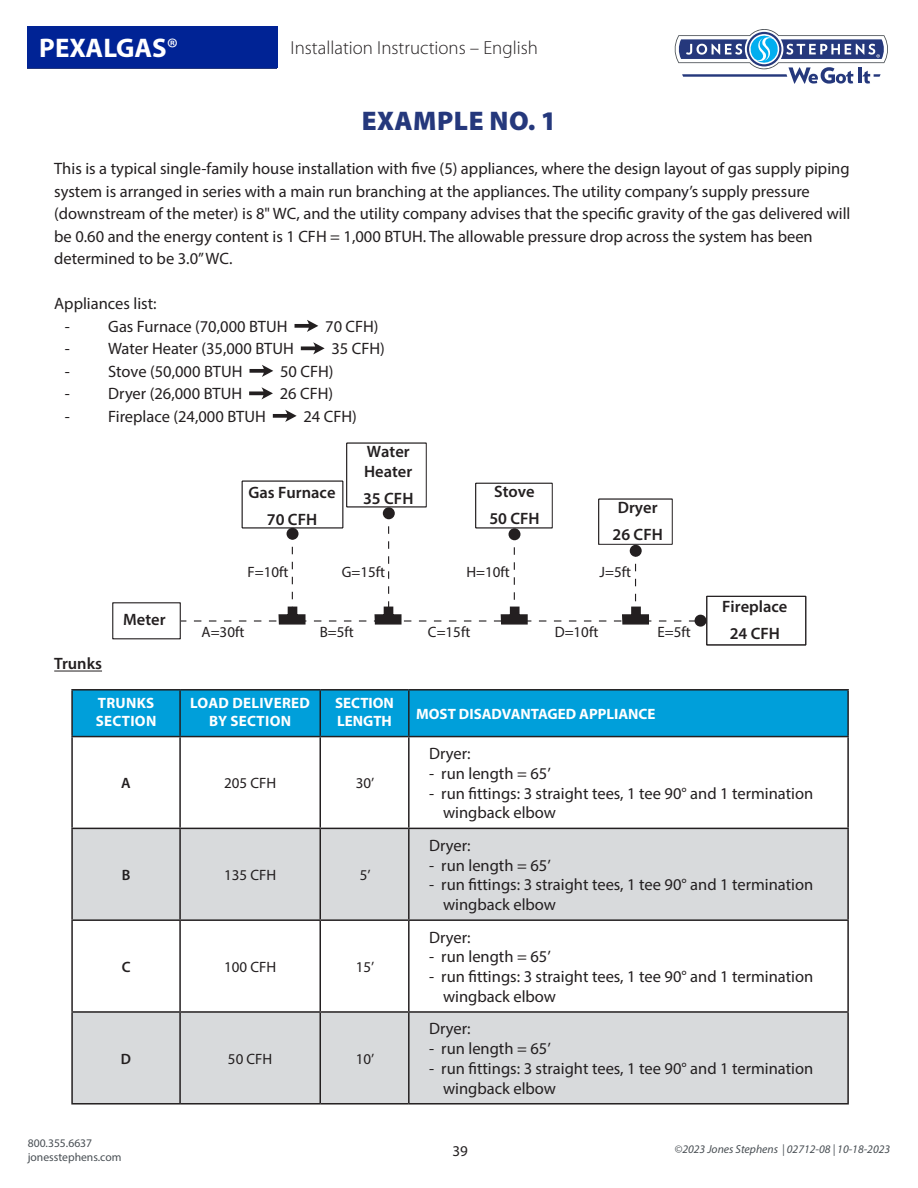
<style>
.page{position:relative;width:918px;height:1188px;background:#fff}
.page>*{position:absolute;margin:0;border:0;box-sizing:border-box;transform-origin:0 0}
.t1{font:900 27px "Myriad Pro";letter-spacing:.02em;color:#25387c}
.t2{font:700 27px "Myriad Pro";color:#fff}
.t3{font:300 18.9px "Myriad Pro";color:#231f20}
.t4{font:16.5px/22.5px "Myriad Pro";color:#231f20}
.t5{font:600 16.5px/27px "Myriad Pro";color:#231f20;text-align:center}
.t6{font:15px "Myriad Pro";color:#231f20}
.t7{font:700 15px/18px "Myriad Pro";color:#fff}
.t8{font:700 15px/18px "Myriad Pro";letter-spacing:.02em;color:#fff}
.t9{font:600 15px "Myriad Pro";color:#231f20}
.t10{font:italic 11.7px "Myriad Pro";color:#494f54}
.t11{font:11.7px/14px "Myriad Pro";color:#494f54}
.s1{font-weight:400}
</style>
<div class="page">
<svg style="left:674px;top:29px;width:214px;height:55px"></svg>
<div style="left:27px;top:27px;width:251px;height:41px;background:#002395"></div>
<hr style="left:54px;top:671px;width:48px;height:1px;background:#231f20">
<svg style="left:295px;top:320px;width:23px;height:12px"></svg>
<svg style="left:301px;top:342px;width:24px;height:12px"></svg>
<svg style="left:250px;top:365px;width:23px;height:12px"></svg>
<svg style="left:249px;top:387px;width:24px;height:12px"></svg>
<svg style="left:273px;top:410px;width:24px;height:12px"></svg>
<div style="left:112px;top:602px;width:69px;height:37px;border:1px solid #231f20"></div>
<div style="left:706px;top:596px;width:100px;height:49px;border:1px solid #231f20"></div>
<div style="left:475px;top:483px;width:78px;height:45px;border:1px solid #231f20"></div>
<div style="left:346px;top:443px;width:81px;height:64px;border:1px solid #231f20"></div>
<div style="left:242px;top:481px;width:101px;height:47px;border:1px solid #231f20"></div>
<div style="left:383px;top:507px;width:12px;height:12px;background:#231f20;border-radius:50%"></div>
<svg style="left:179px;top:511px;width:528px;height:114px"></svg>
<div style="left:629px;top:545px;width:13px;height:12px;background:#231f20;border-radius:50%"></div>
<svg style="left:694px;top:614px;width:13px;height:13px"></svg>
<div style="left:73px;top:691px;width:774px;height:45px;background:#009fda"></div>
<svg style="left:73px;top:829px;width:774px;height:274px;fill:#d8dadc"></svg>
<hr style="left:71px;top:737px;width:2px;height:91px;background:#231f20">
<hr style="left:179px;top:737px;width:2px;height:91px;background:#231f20">
<hr style="left:320px;top:737px;width:1px;height:91px;background:#231f20">
<hr style="left:408px;top:737px;width:2px;height:91px;background:#231f20">
<hr style="left:847px;top:737px;width:2px;height:91px;background:#231f20">
<hr style="left:71px;top:828px;width:109px;height:1px;background:#231f20">
<hr style="left:71px;top:829px;width:2px;height:90px;background:#231f20">
<hr style="left:180px;top:828px;width:140px;height:1px;background:#231f20">
<hr style="left:179px;top:829px;width:2px;height:90px;background:#231f20">
<hr style="left:320px;top:828px;width:89px;height:1px;background:#231f20">
<hr style="left:320px;top:829px;width:1px;height:90px;background:#231f20">
<hr style="left:409px;top:828px;width:440px;height:1px;background:#231f20">
<hr style="left:408px;top:829px;width:2px;height:90px;background:#231f20">
<hr style="left:847px;top:829px;width:2px;height:90px;background:#231f20">
<hr style="left:71px;top:919px;width:109px;height:2px;background:#231f20">
<hr style="left:71px;top:921px;width:2px;height:90px;background:#231f20">
<hr style="left:180px;top:919px;width:140px;height:2px;background:#231f20">
<hr style="left:179px;top:921px;width:2px;height:90px;background:#231f20">
<hr style="left:320px;top:919px;width:89px;height:2px;background:#231f20">
<hr style="left:320px;top:921px;width:1px;height:90px;background:#231f20">
<hr style="left:409px;top:919px;width:440px;height:2px;background:#231f20">
<hr style="left:408px;top:921px;width:2px;height:90px;background:#231f20">
<hr style="left:847px;top:921px;width:2px;height:90px;background:#231f20">
<hr style="left:71px;top:1011px;width:109px;height:2px;background:#231f20">
<hr style="left:71px;top:1013px;width:2px;height:90px;background:#231f20">
<hr style="left:180px;top:1011px;width:140px;height:2px;background:#231f20">
<hr style="left:179px;top:1013px;width:2px;height:90px;background:#231f20">
<hr style="left:320px;top:1011px;width:89px;height:2px;background:#231f20">
<hr style="left:320px;top:1013px;width:1px;height:90px;background:#231f20">
<hr style="left:409px;top:1011px;width:440px;height:2px;background:#231f20">
<hr style="left:408px;top:1013px;width:2px;height:90px;background:#231f20">
<hr style="left:847px;top:1013px;width:2px;height:90px;background:#231f20">
<hr style="left:71px;top:1103px;width:109px;height:2px;background:#231f20">
<hr style="left:180px;top:1103px;width:140px;height:2px;background:#231f20">
<hr style="left:320px;top:1103px;width:89px;height:2px;background:#231f20">
<hr style="left:409px;top:1103px;width:440px;height:2px;background:#231f20">
<hr style="left:71px;top:689px;width:109px;height:2px;background:#231f20">
<hr style="left:71px;top:691px;width:2px;height:45px;background:#231f20">
<hr style="left:180px;top:689px;width:140px;height:2px;background:#231f20">
<hr style="left:179px;top:691px;width:2px;height:45px;background:#231f20">
<hr style="left:320px;top:689px;width:89px;height:2px;background:#231f20">
<hr style="left:320px;top:691px;width:1px;height:45px;background:#231f20">
<hr style="left:409px;top:689px;width:440px;height:2px;background:#231f20">
<hr style="left:408px;top:691px;width:2px;height:45px;background:#231f20">
<hr style="left:847px;top:691px;width:2px;height:45px;background:#231f20">
<hr style="left:71px;top:736px;width:109px;height:1px;background:#231f20">
<hr style="left:180px;top:736px;width:140px;height:1px;background:#231f20">
<hr style="left:320px;top:736px;width:89px;height:1px;background:#231f20">
<hr style="left:409px;top:736px;width:440px;height:1px;background:#231f20">
<h1 class="t2" style="left:39px;top:30px;width:140px">PEXALGAS<span class="s1">®</span></h1>
<p class="t3" style="left:291px;top:38px;width:249px">Installation Instructions – English</p>
<h1 class="t1" style="left:362px;top:102px;width:196px">EXAMPLE NO. 1</h1>
<p class="t4" style="left:54px;top:157px;width:798px">This is a typical single-family house installation with five (5) appliances, where the design layout of gas supply piping system is arranged in series with a main run branching at the appliances. The utility company’s supply pressure (downstream of the meter) is 8" WC, and the utility company advises that the specific gravity of the gas delivered will be 0.60 and the energy content is 1 CFH = 1,000 BTUH. The allowable pressure drop across the system has been determined to be 3.0” WC.</p>
<p class="t4" style="left:54px;top:292px;width:104px">Appliances list:</p>
<p class="t4" style="left:65px;top:315px;width:224px">- Gas Furnace (70,000 BTUH</p>
<p class="t4" style="left:325px;top:315px;width:55px">70 CFH)</p>
<p class="t4" style="left:65px;top:337px;width:231px">- Water Heater (35,000 BTUH</p>
<p class="t4" style="left:332px;top:337px;width:55px">35 CFH)</p>
<p class="t4" style="left:65px;top:360px;width:179px">- Stove (50,000 BTUH</p>
<p class="t4" style="left:280px;top:360px;width:55px">50 CFH)</p>
<p class="t4" style="left:65px;top:382px;width:179px">- Dryer (26,000 BTUH</p>
<p class="t4" style="left:280px;top:382px;width:55px">26 CFH)</p>
<p class="t4" style="left:65px;top:405px;width:203px">- Fireplace (24,000 BTUH</p>
<p class="t4" style="left:304px;top:405px;width:55px">24 CFH)</p>
<p class="t5" style="left:248px;top:479px;width:89px">Gas Furnace<br>70 CFH</p>
<p class="t5" style="left:364px;top:441px;width:50px;line-height:19.8px;text-align:left">Water<br>Heater</p>
<p class="t5" style="left:363px;top:484px;width:52px">35 CFH</p>
<p class="t5" style="left:489px;top:478px;width:52px;text-align:left">Stove<br>50 CFH</p>
<p class="t5" style="left:613px;top:494px;width:52px">Dryer<br>26 CFH</p>
<p class="t5" style="left:54px;top:650px;width:49px">Trunks</p>
<p class="t5" style="left:123px;top:606px;width:44px">Meter</p>
<p class="t6" style="left:247px;top:562px;width:42px">F=10ft</p>
<p class="t6" style="left:342px;top:562px;width:45px">G=15ft</p>
<p class="t6" style="left:466px;top:562px;width:45px">H=10ft</p>
<p class="t6" style="left:600px;top:562px;width:33px">J=5ft</p>
<p class="t6" style="left:202px;top:622px;width:44px">A=30ft</p>
<p class="t6" style="left:320px;top:622px;width:36px">B=5ft</p>
<p class="t6" style="left:428px;top:622px;width:44px">C=15ft</p>
<p class="t6" style="left:555px;top:622px;width:45px">D=10ft</p>
<p class="t6" style="left:657px;top:622px;width:35px">E=5ft</p>
<p class="t8" style="left:96px;top:694px;width:62px">TRUNKS<br>SECTION</p>
<p class="t8" style="left:190px;top:694px;width:121px;text-align:center">LOAD DELIVERED<br>BY SECTION</p>
<p class="t7" style="left:335px;top:694px;width:60px">SECTION<br>LENGTH</p>
<p class="t7" style="left:416px;top:704px;width:241px">MOST DISADVANTAGED APPLIANCE</p>
<p class="t5" style="left:722px;top:593px;width:67px">Fireplace<br>24 CFH</p>
<p class="t9" style="left:121px;top:774px;width:11px">A</p>
<p class="t6" style="left:224px;top:774px;width:54px">205 CFH</p>
<p class="t6" style="left:356px;top:774px;width:20px">30’</p>
<p class="t9" style="left:122px;top:865px;width:10px">B</p>
<p class="t6" style="left:224px;top:866px;width:54px">135 CFH</p>
<p class="t6" style="left:360px;top:866px;width:12px">5’</p>
<p class="t9" style="left:122px;top:957px;width:10px">C</p>
<p class="t6" style="left:224px;top:957px;width:54px">100 CFH</p>
<p class="t6" style="left:356px;top:957px;width:20px">15’</p>
<p class="t9" style="left:121px;top:1049px;width:12px">D</p>
<p class="t6" style="left:228px;top:1049px;width:46px">50 CFH</p>
<p class="t6" style="left:356px;top:1049px;width:20px">10’</p>
<p class="t4" style="left:429px;top:742px;width:43px">Dryer:</p>
<p class="t4" style="left:429px;top:762px;width:123px">- run length = 65’</p>
<p class="t4" style="left:443px;top:783px;width:372px;line-height:19.8px;text-indent:-14px">- run fittings: 3 straight tees, 1 tee 90° and 1 termination wingback elbow</p>
<p class="t4" style="left:429px;top:834px;width:43px">Dryer:</p>
<p class="t4" style="left:429px;top:854px;width:123px">- run length = 65’</p>
<p class="t4" style="left:443px;top:875px;width:372px;line-height:19.8px;text-indent:-14px">- run fittings: 3 straight tees, 1 tee 90° and 1 termination wingback elbow</p>
<p class="t4" style="left:429px;top:926px;width:43px">Dryer:</p>
<p class="t4" style="left:429px;top:945px;width:123px">- run length = 65’</p>
<p class="t4" style="left:443px;top:966px;width:372px;line-height:19.8px;text-indent:-14px">- run fittings: 3 straight tees, 1 tee 90° and 1 termination wingback elbow</p>
<p class="t4" style="left:429px;top:1017px;width:43px">Dryer:</p>
<p class="t4" style="left:429px;top:1037px;width:123px">- run length = 65’</p>
<p class="t4" style="left:443px;top:1058px;width:372px;line-height:19.8px;text-indent:-14px">- run fittings: 3 straight tees, 1 tee 90° and 1 termination wingback elbow</p>
<p class="t11" style="left:28px;top:1136px;width:95px">800.355.6637 jonesstephens.com</p>
<p class="t10" style="left:675px;top:1142px;width:217px">©2023 Jones Stephens | 02712-08 | 10-18-2023</p>
<p class="t6" style="left:452px;top:1142px;width:17px">39</p>
</div>
